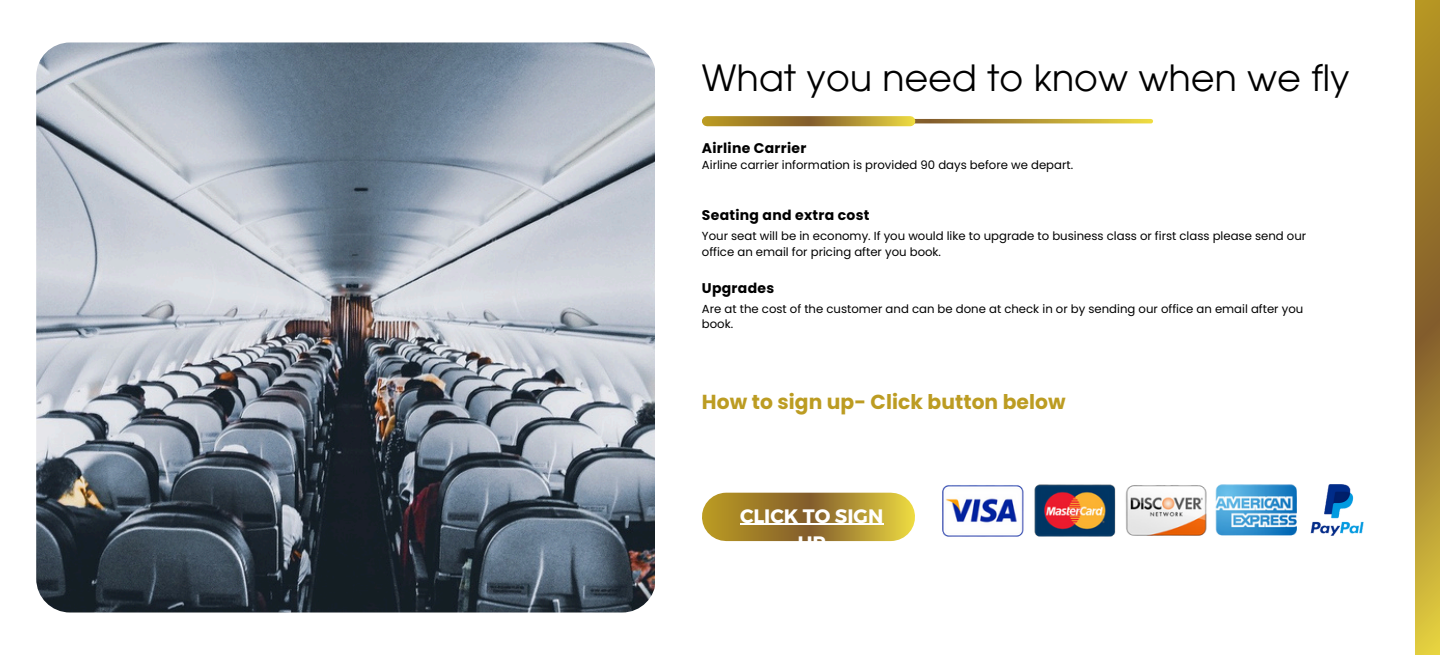
<style>
.page{position:relative;width:1440px;height:655px;background:#fff}
.page>*{position:absolute;margin:0;border:0;box-sizing:border-box;transform-origin:0 0}
.t1{font:36.15px "ITC Avant Garde Pro";letter-spacing:.005em;color:#000}
.t2{font:700 20.25px "Poppins";letter-spacing:.005em;color:#bc9c22}
.t3{font:700 19.5px/27px "Montserrat";color:#fff;text-align:center}
.t4{font:700 13.95px "Poppins";letter-spacing:.02em;color:#000}
.t5{font:11.7px/15.6px "Poppins";color:#000}
</style>
<div class="page">
<img style="left:36px;top:42px;width:619px;height:570px;border-radius:34px">
<svg style="left:704px;top:119px;width:447px;height:4px"></svg>
<svg style="left:707px;top:116px;width:203px;height:10px"></svg>
<svg style="left:1415px;top:0;width:25px;height:655px"></svg>
<svg style="left:726px;top:492px;width:165px;height:49px"></svg>
<hr style="left:740px;top:524px;width:143px;height:1px;background:#fff">
<img style="left:1310px;top:484px;width:54px;height:52px">
<img style="left:942px;top:484px;width:355px;height:53px">
<p class="t1" style="left:702px;top:64px;width:649px">What you need to know when we fly</p>
<p class="t4" style="left:702px;top:138px;width:106px">Airline Carrier</p>
<p class="t5" style="left:702px;top:158px;width:373px">Airline carrier information is provided 90 days before we depart.</p>
<h4 class="t4" style="left:702px;top:206px;width:169px">Seating and extra cost</h4>
<p class="t5" style="left:702px;top:228px;width:606px">Your seat will be in economy. If you would like to upgrade to business class or first class please send our office an email for pricing after you book.</p>
<p class="t4" style="left:702px;top:278px;width:74px">Upgrades</p>
<h4 class="t5" style="left:702px;top:301px;width:603px">Are at the cost of the customer and can be done at check in or by sending our office an email after you book.</h4>
<p class="t2" style="left:702px;top:388px;width:365px">How to sign up- Click button below</p>
<h1 class="t3" style="left:740px;top:501px;width:145px">CLICK TO SIGN<br>UP</h1>
</div>
